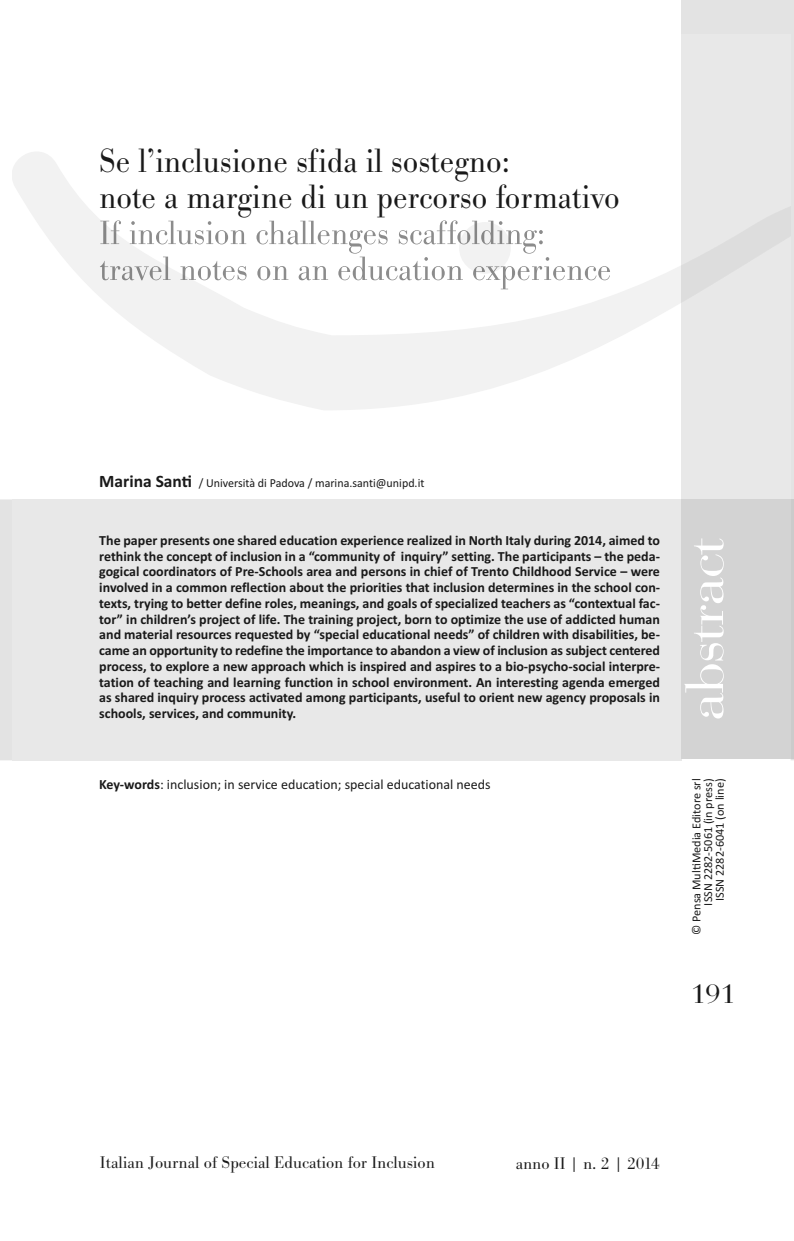
<style>
.page{position:relative;width:794px;height:1241px;background:#fff}
.page>*{position:absolute;margin:0;border:0;box-sizing:border-box;transform-origin:0 0}
.t1{font:56px "Bodoni";color:#fff}
.t2{font:300 35px/35.9px "Bodoni Antiqua T";color:#191919;scale:.95 1}
.t3{font:28px "Bodoni";color:#191919}
.t4{font:300 17.5px "Bodoni Antiqua T";color:#191919}
.t5{font:700 14px/15.8px "Calibri";color:#191919;text-align:justify}
.t6{font:14px "Calibri";color:#191919}
.t7{font:12.25px/11.7px "Calibri";color:#191919;text-align:right}
.s1{font-weight:700;font-size:17.5px}
.s2{font-weight:700}
</style>
<div class="page">
<svg style="left:12px;top:152px;width:669px;height:258px"></svg>
<svg style="left:459px;top:222px;width:52px;height:52px;fill:#f2f2f2"></svg>
<img style="left:100px;top:220px;width:177px;height:24px">
<img style="left:100px;top:256px;width:170px;height:24px">
<div style="left:681px;top:0;width:113px;height:499px;background:#e3e3e3"></div>
<img style="left:681px;top:34px;width:109px;height:724px">
<hr style="left:790px;top:499px;width:4px;height:259px;background:#cbcbcb">
<h2 class="t2" style="left:99px;top:142px;width:549px">Se l’inclusione sfida il sostegno:<br>note a margine di un percorso formativo</h2>
<p class="t7" style="left:99px;top:477px;width:327px"><span class="s1">Marina Santi</span> / Università di Padova / marina.santi@unipd.it</p>
<p class="t5" style="left:99px;top:532px;width:562px">The paper presents one shared education experience realized in North Italy during 2014, aimed to rethink the concept of inclusion in a “community of inquiry” setting. The participants – the peda&shy;gogical coordinators of Pre-Schools area and persons in chief of Trento Childhood Service – were involved in a common reflection about the priorities that inclusion determines in the school con&shy;texts, trying to better define roles, meanings, and goals of specialized teachers as “contextual fac&shy;tor” in children’s project of life. The training project, born to optimize the use of addicted human and material resources requested by “special educational needs” of children with disabilities, be&shy;came an opportunity to redefine the importance to abandon a view of inclusion as subject centered process, to explore a new approach which is inspired and aspires to a bio-psycho-social interpre&shy;tation of teaching and learning function in school environment. An interesting agenda emerged as shared inquiry process activated among participants, useful to orient new agency proposals in schools, services, and community.</p>
<h1 class="t1" style="left:672px;top:720px;width:184px;rotate:-90deg">abstract</h1>
<p class="t6" style="left:99px;top:776px;width:393px"><span class="s2">Key-words</span>: inclusion; in service education; special educational needs</p>
<p class="t7" style="left:690px;top:934px;width:158px;rotate:-90deg">© Pensa MultiMedia Editore srl<br>ISSN 2282-5061 (in press)<br>ISSN 2282-6041 (on line)</p>
<h3 class="t3" style="left:690px;top:977px;width:46px">191</h3>
<p class="t4" style="left:100px;top:1151px;width:336px">Italian Journal of Special Education for Inclusion</p>
<p class="t4" style="left:515px;top:1152px;width:146px">anno II | n. 2 | 2014</p>
</div>
